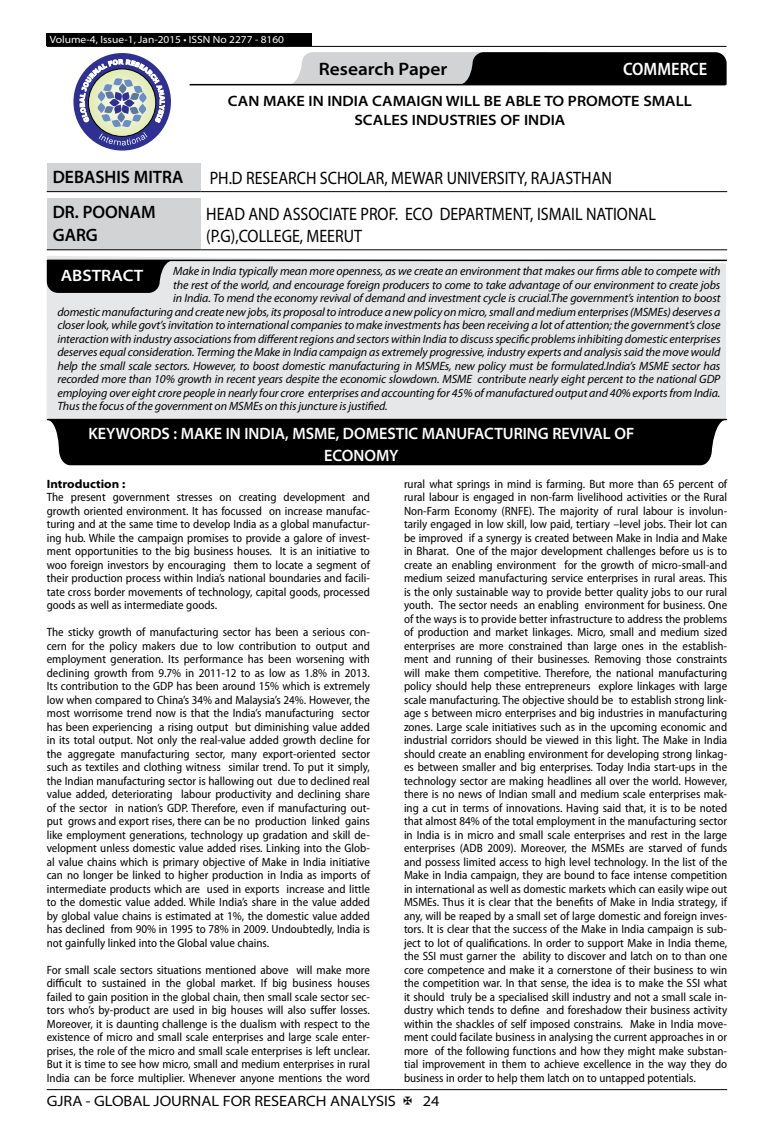
<style>
.page{position:relative;width:774px;height:1136px;background:#fff}
.page>*{position:absolute;margin:0;border:0;box-sizing:border-box;transform-origin:0 0}
.t1{font:18px/21.6px "Myriad Pro";color:#000;scale:.89 1}
.t2{font:600 semi-expanded 18px/23.4px "Myriad Pro";color:#000;scale:.9 1}
.t3{font:600 semi-expanded 18px "Myriad Pro";color:#000}
.t4{font:600 semi-condensed 18px "Myriad Pro";color:#fff}
.t5{font:600 semi-expanded 16.5px/21.5px "Myriad Pro";color:#fff;text-align:center;scale:.9 1}
.t6{font:600 semi-expanded 16.5px "Myriad Pro";color:#fff}
.t7{font:600 semi-expanded 15px/19.5px "Myriad Pro";color:#000;text-align:center}
.t8{font:semi-expanded 15px "Myriad Pro";color:#000}
.t9{font:semi-condensed 12px/13.5px "Myriad Pro";color:#000;text-align:justify}
.t10{font:italic 12px "Myriad Pro";letter-spacing:-.01em;color:#000}
.t11{font:700 semi-expanded 12px "Myriad Pro";color:#000}
.t12{font:semi-expanded 10.5px "Myriad Pro";color:#fff}
</style>
<div class="page">
<hr style="left:47px;top:1089px;width:680px;height:1px;background:#000">
<div style="left:47px;top:33px;width:265px;height:13px;background:#000"></div>
<hr style="left:47px;top:46px;width:679px;height:1px;background:#000">
<svg style="left:288px;top:52px;width:439px;height:33px;background:#5a5a5b"></svg>
<hr style="left:190px;top:84px;width:535px;height:1px;background:#000">
<div style="left:73px;top:53px;width:98px;height:97px;background:#2e3092;border-radius:50%"></div>
<svg style="left:80px;top:59px;width:85px;height:86px"></svg>
<div style="left:47px;top:164px;width:153px;height:28px;background:#d1d3d4"></div>
<hr style="left:47px;top:191px;width:153px;height:1px;background:#000">
<hr style="left:200px;top:191px;width:527px;height:1px;background:#000">
<div style="left:47px;top:198px;width:153px;height:52px;background:#d1d3d4"></div>
<hr style="left:47px;top:249px;width:153px;height:1px;background:#000">
<hr style="left:200px;top:249px;width:527px;height:1px;background:#000">
<div style="left:47px;top:256px;width:679px;height:162px;background:#e6e7e8"></div>
<hr style="left:48px;top:259px;width:678px;height:2px;background:#000">
<svg style="left:47px;top:260px;width:126px;height:33px;background:#171717"></svg>
<svg style="left:47px;top:419px;width:679px;height:46px;background:#151515"></svg>
<div style="left:77px;top:427px;width:569px;height:33px;background:#000"></div>
<p class="t12" style="left:50px;top:34px;width:236px">Volume-4, Issue-1, Jan-2015 • ISSN No 2277 - 8160</p>
<h1 class="t3" style="left:319px;top:59px;width:130px">Research Paper</h1>
<h1 class="t4" style="left:623px;top:59px;width:86px">COMMERCE</h1>
<p class="t7" style="left:228px;top:91px;width:465px">CAN MAKE IN INDIA CAMAIGN WILL BE ABLE TO PROMOTE SMALL<br>SCALES INDUSTRIES OF INDIA</p>
<h1 class="t2" style="left:53px;top:166px;width:147px">DEBASHIS MITRA</h1>
<h1 class="t1" style="left:210px;top:168px;width:453px">PH.D RESEARCH SCHOLAR, MEWAR UNIVERSITY, RAJASTHAN</h1>
<h1 class="t2" style="left:53px;top:200px;width:116px">DR. POONAM<br>GARG</h1>
<h1 class="t1" style="left:206px;top:203px;width:507px">HEAD AND ASSOCIATE PROF. ECO DEPARTMENT, ISMAIL NATIONAL (P.G),COLLEGE, MEERUT</h1>
<p class="t10" style="left:173px;top:264px;width:549px">Make in India typically mean more openness, as we create an environment that makes our firms able to compete with</p>
<p class="t10" style="left:173px;top:278px;width:549px">the rest of the world, and encourage foreign producers to come to take advantage of our environment to create jobs</p>
<p class="t10" style="left:173px;top:291px;width:549px">in India. To mend the economy revival of demand and investment cycle is crucial.The government’s intention to boost</p>
<p class="t10" style="left:57px;top:305px;width:664px">domestic manufacturing and create new jobs, its proposal to introduce a new policy on micro, small and medium enterprises (MSMEs) deserves a</p>
<p class="t10" style="left:57px;top:318px;width:664px">closer look, while govt’s invitation to international companies to make investments has been receiving a lot of attention; the government’s close</p>
<p class="t10" style="left:57px;top:332px;width:664px">interaction with industry associations from different regions and sectors within India to discuss specific problems inhibiting domestic enterprises</p>
<p class="t10" style="left:57px;top:345px;width:664px">deserves equal consideration. Terming the Make in India campaign as extremely progressive, industry experts and analysis said the move would</p>
<p class="t10" style="left:57px;top:359px;width:664px">help the small scale sectors. However, to boost domestic manufacturing in MSMEs, new policy must be formulated.India’s MSME sector has</p>
<p class="t10" style="left:57px;top:372px;width:664px">recorded more than 10% growth in recent years despite the economic slowdown. MSME contribute nearly eight percent to the national GDP</p>
<p class="t10" style="left:57px;top:386px;width:664px">employing over eight crore people in nearly four crore enterprises and accounting for 45% of manufactured output and 40% exports from India.</p>
<p class="t10" style="left:57px;top:399px;width:332px">Thus the focus of the government on MSMEs on this juncture is justified.</p>
<h2 class="t6" style="left:61px;top:266px;width:84px">ABSTRACT</h2>
<h2 class="t5" style="left:88px;top:423px;width:608px">KEYWORDS : MAKE IN INDIA, MSME, DOMESTIC MANUFACTURING REVIVAL OF<br>ECONOMY</h2>
<p class="t11" style="left:47px;top:476px;width:80px">Introduction :</p>
<p class="t9" style="left:47px;top:490px;width:325px">The present government stresses on creating development and growth oriented environment. It has focussed on increase manufac&shy;turing and at the same time to develop India as a global manufactur&shy;ing hub. While the campaign promises to provide a galore of invest&shy;ment opportunities to the big business houses. It is an initiative to woo foreign investors by encouraging them to locate a segment of their production process within India’s national boundaries and facili&shy;tate cross border movements of technology, capital goods, processed goods as well as intermediate goods.</p>
<p class="t9" style="left:47px;top:625px;width:325px">The sticky growth of manufacturing sector has been a serious con&shy;cern for the policy makers due to low contribution to output and employment generation. Its performance has been worsening with declining growth from 9.7% in 2011-12 to as low as 1.8% in 2013.<br>Its contribution to the GDP has been around 15% which is extremely low when compared to China’s 34% and Malaysia’s 24%. However, the most worrisome trend now is that the India’s manufacturing sector has been experiencing a rising output but diminishing value added in its total output. Not only the real-value added growth decline for the aggregate manufacturing sector, many export-oriented sector such as textiles and clothing witness similar trend. To put it simply, the Indian manufacturing sector is hallowing out due to declined real value added, deteriorating labour productivity and declining share of the sector in nation’s GDP. Therefore, even if manufacturing out&shy;put grows and export rises, there can be no production linked gains like employment generations, technology up gradation and skill de&shy;velopment unless domestic value added rises. Linking into the Glob&shy;al value chains which is primary objective of Make in India initiative can no longer be linked to higher production in India as imports of intermediate products which are used in exports increase and little to the domestic value added. While India’s share in the value added by global value chains is estimated at 1%, the domestic value added has declined from 90% in 1995 to 78% in 2009. Undoubtedly, India is not gainfully linked into the Global value chains.</p>
<p class="t9" style="left:47px;top:963px;width:325px">For small scale sectors situations mentioned above will make more difficult to sustained in the global market. If big business houses failed to gain position in the global chain, then small scale sector sec&shy;tors who’s by-product are used in big houses will also suffer losses.<br>Moreover, it is daunting challenge is the dualism with respect to the existence of micro and small scale enterprises and large scale enter&shy;prises, the role of the micro and small scale enterprises is left unclear.<br>But it is time to see how micro, small and medium enterprises in rural India can be force multiplier. Whenever anyone mentions the word</p>
<p class="t9" style="left:404px;top:477px;width:325px">rural what springs in mind is farming. But more than 65 percent of rural labour is engaged in non-farm livelihood activities or the Rural Non-Farm Economy (RNFE). The majority of rural labour is involun&shy;tarily engaged in low skill, low paid, tertiary –level jobs. Their lot can be improved if a synergy is created between Make in India and Make in Bharat. One of the major development challenges before us is to create an enabling environment for the growth of micro-small-and medium seized manufacturing service enterprises in rural areas. This is the only sustainable way to provide better quality jobs to our rural youth. The sector needs an enabling environment for business. One of the ways is to provide better infrastructure to address the problems of production and market linkages. Micro, small and medium sized enterprises are more constrained than large ones in the establish&shy;ment and running of their businesses. Removing those constraints will make them competitive. Therefore, the national manufacturing policy should help these entrepreneurs explore linkages with large scale manufacturing. The objective should be to establish strong link&shy;age s between micro enterprises and big industries in manufacturing zones. Large scale initiatives such as in the upcoming economic and industrial corridors should be viewed in this light. The Make in India should create an enabling environment for developing strong linkag&shy;es between smaller and big enterprises. Today India start-ups in the technology sector are making headlines all over the world. However, there is no news of Indian small and medium scale enterprises mak&shy;ing a cut in terms of innovations. Having said that, it is to be noted that almost 84% of the total employment in the manufacturing sector in India is in micro and small scale enterprises and rest in the large enterprises (ADB 2009). Moreover, the MSMEs are starved of funds and possess limited access to high level technology. In the list of the Make in India campaign, they are bound to face intense competition in international as well as domestic markets which can easily wipe out MSMEs. Thus it is clear that the benefits of Make in India strategy, if any, will be reaped by a small set of large domestic and foreign inves&shy;tors. It is clear that the success of the Make in India campaign is sub&shy;ject to lot of qualifications. In order to support Make in India theme, the SSI must garner the ability to discover and latch on to than one core competence and make it a cornerstone of their business to win the competition war. In that sense, the idea is to make the SSI what it should truly be a specialised skill industry and not a small scale in&shy;dustry which tends to define and foreshadow their business activity within the shackles of self imposed constrains. Make in India move&shy;ment could facilate business in analysing the current approaches in or more of the following functions and how they might make substan&shy;tial improvement in them to achieve excellence in the way they do business in order to help them latch on to untapped potentials.</p>
<p class="t8" style="left:47px;top:1092px;width:351px">GJRA - GLOBAL JOURNAL FOR RESEARCH ANALYSIS</p>
<p class="t8" style="left:423px;top:1092px;width:18px">24</p>
</div>
